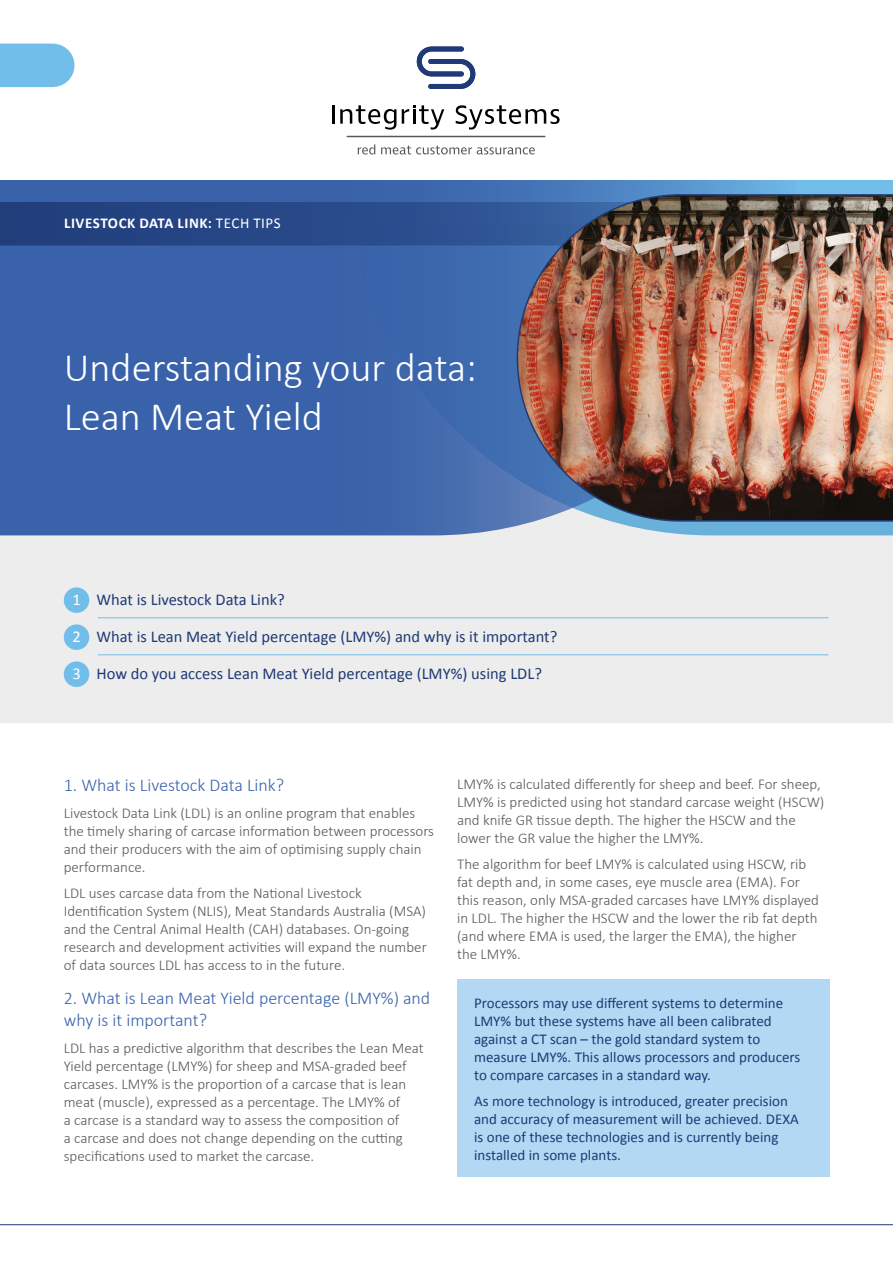
<style>
.page{position:relative;width:893px;height:1263px;background:#fff}
.page>*{position:absolute;margin:0;border:0;box-sizing:border-box;transform-origin:0 0}
.t1{font:300 40.5px/48.6px "Calibri";color:#fff}
.t2{font:300 18px/21.6px "Calibri";color:#3962aa}
.t3{font:16.5px "Calibri";color:#1f3a76}
.t4{font:300 15px/18px "Calibri";color:#575756}
.t5{font:15px/18px "Calibri";color:#1f3a76}
.t6{font:700 15px "Calibri";letter-spacing:.04em;color:#fff}
.s1{font-weight:400}
.s2{color:#fff}
</style>
<div class="page">
<div style="left:0;top:224px;width:893px;height:498px;background:#ededed"></div>
<hr style="left:0;top:1224px;width:893px;height:1px;background:#1f3a76">
<svg style="left:0;top:180px;width:799px;height:355px;background:#3e67ad"></svg>
<hr style="left:332px;top:105px;width:3px;height:19px;background:#000">
<svg style="left:340px;top:105px;width:56px;height:25px"></svg>
<svg style="left:402px;top:105px;width:42px;height:25px"></svg>
<svg style="left:456px;top:105px;width:104px;height:25px"></svg>
<svg style="left:358px;top:144px;width:17px;height:10px"></svg>
<svg style="left:381px;top:146px;width:154px;height:8px"></svg>
<svg style="left:417px;top:47px;width:58px;height:42px"></svg>
<hr style="left:347px;top:136px;width:198px;height:1px;background:#575756">
<svg style="left:0;top:202px;width:516px;height:43px;background:#274787"></svg>
<div style="left:0;top:44px;width:53px;height:43px;background:#72beeb"></div>
<img style="left:516px;top:193px;width:377px;height:329px">
<div style="left:457px;top:979px;width:372px;height:198px;background:#b3d8f4"></div>
<hr style="left:98px;top:617px;width:730px;height:1px;background:#72beeb">
<hr style="left:98px;top:654px;width:730px;height:1px;background:#72beeb">
<div style="left:64px;top:587px;width:25px;height:26px;background:#72beea;border-radius:50%"></div>
<div style="left:64px;top:624px;width:25px;height:26px;background:#72beea;border-radius:50%"></div>
<div style="left:64px;top:661px;width:25px;height:26px;background:#72beea;border-radius:50%"></div>
<p class="t6" style="left:64px;top:213px;width:218px">LIVESTOCK DATA LINK: <span class="s1">TECH TIPS</span></p>
<h1 class="t1" style="left:64px;top:342px;width:415px">Understanding your data:<br>Lean Meat Yield</h1>
<p class="t3" style="left:72px;top:589px;width:214px"><span class="s2">1</span> What is Livestock Data Link?</p>
<p class="t3" style="left:72px;top:626px;width:486px"><span class="s2">2</span> What is Lean Meat Yield percentage (LMY%) and why is it important?</p>
<p class="t3" style="left:72px;top:663px;width:471px"><span class="s2">3</span> How do you access Lean Meat Yield percentage (LMY%) using LDL?</p>
<p class="t2" style="left:64px;top:773px;width:222px">1. What is Livestock Data Link?</p>
<p class="t4" style="left:64px;top:803px;width:372px">Livestock Data Link (LDL) is an online program that enables the timely sharing of carcase information between processors and their producers with the aim of optimising supply chain performance.</p>
<p class="t4" style="left:64px;top:883px;width:365px">LDL uses carcase data from the National Livestock Identification System (NLIS), Meat Standards Australia (MSA) and the Central Animal Health (CAH) databases. On-going research and development activities will expand the number of data sources LDL has access to in the future.</p>
<p class="t2" style="left:64px;top:987px;width:368px">2. What is Lean Meat Yield percentage (LMY%) and why is it important?</p>
<p class="t4" style="left:64px;top:1038px;width:361px">LDL has a predictive algorithm that describes the Lean Meat Yield percentage (LMY%) for sheep and MSA-graded beef carcases. LMY% is the proportion of a carcase that is lean meat (muscle), expressed as a percentage. The LMY% of<br>a carcase is a standard way to assess the composition of<br>a carcase and does not change depending on the cutting specifications used to market the carcase.</p>
<p class="t4" style="left:457px;top:774px;width:369px">LMY% is calculated differently for sheep and beef. For sheep, LMY% is predicted using hot standard carcase weight (HSCW) and knife GR tissue depth. The higher the HSCW and the lower the GR value the higher the LMY%.</p>
<p class="t4" style="left:457px;top:854px;width:363px">The algorithm for beef LMY% is calculated using HSCW, rib fat depth and, in some cases, eye muscle area (EMA). For this reason, only MSA-graded carcases have LMY% displayed in LDL. The higher the HSCW and the lower the rib fat depth (and where EMA is used, the larger the EMA), the higher the LMY%.</p>
<p class="t5" style="left:474px;top:993px;width:328px">Processors may use different systems to determine LMY% but these systems have all been calibrated against a CT scan – the gold standard system to measure LMY%. This allows processors and producers to compare carcases in a standard way.</p>
<p class="t5" style="left:474px;top:1092px;width:326px">As more technology is introduced, greater precision and accuracy of measurement will be achieved. DEXA is one of these technologies and is currently being installed in some plants.</p>
</div>
